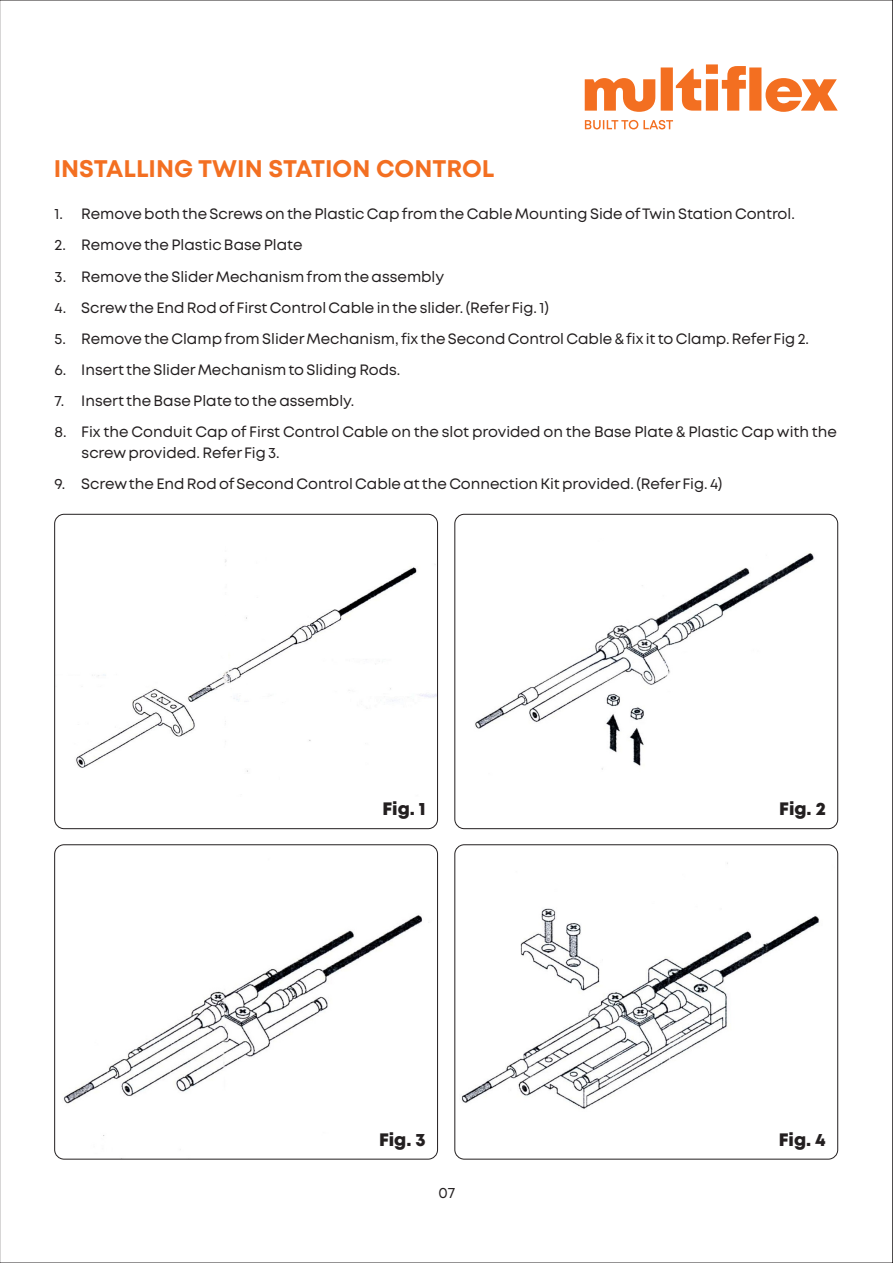
<style>
.page{position:relative;width:893px;height:1263px;background:#fff}
.page>*{position:absolute;margin:0;border:0;box-sizing:border-box;transform-origin:0 0}
.t1{font:700 24px "Mont";color:#f36f21}
.t2{font:800 18px "Mont";letter-spacing:-.005em;color:#231f20}
.t3{font:15px/20.7px "Mont";color:#231f20}
</style>
<div class="page">
<svg style="left:585px;top:64px;width:253px;height:48px"></svg>
<svg style="left:585px;top:120px;width:88px;height:9px"></svg>
<img style="left:55px;top:845px;width:383px;height:314px;border-radius:9px">
<div style="left:54px;top:844px;width:384px;height:315px;border:1px solid #231f20;border-radius:9px"></div>
<img style="left:76px;top:559px;width:360px;height:213px">
<div style="left:54px;top:514px;width:384px;height:315px;border:1px solid #231f20;border-radius:9px"></div>
<img style="left:475px;top:553px;width:339px;height:217px">
<div style="left:454px;top:514px;width:384px;height:315px;border:1px solid #231f20;border-radius:9px"></div>
<img style="left:461px;top:862px;width:358px;height:247px">
<div style="left:454px;top:844px;width:384px;height:315px;border:1px solid #231f20;border-radius:9px"></div>
<h1 class="t1" style="left:54px;top:159px;width:442px">INSTALLING TWIN STATION CONTROL</h1>
<p class="t3" style="left:55px;top:205px;width:742px">1. Remove both the Screws on the Plastic Cap from the Cable Mounting Side ofTwin Station Control.</p>
<p class="t3" style="left:55px;top:236px;width:249px">2. Remove the Plastic Base Plate</p>
<p class="t3" style="left:55px;top:267px;width:391px">3. Remove the SliderMechanism from the assembly</p>
<p class="t3" style="left:55px;top:298px;width:496px">4. Screwthe End Rod ofFirst Control Cable in the slider. (ReferFig. 1)</p>
<p class="t3" style="left:55px;top:329px;width:756px">5. Remove the Clamp from SliderMechanism, fix the Second Control Cable &amp;fix it to Clamp. ReferFig 2.</p>
<p class="t3" style="left:55px;top:360px;width:347px">6. Insert the SliderMechanism to Sliding Rods.</p>
<p class="t3" style="left:55px;top:391px;width:301px">7. Insert the Base Plate to the assembly.</p>
<p class="t3" style="left:82px;top:422px;width:757px;text-indent:-27px">8. Fix the Conduit Cap of First Control Cable on the slot provided on the Base Plate &amp; Plastic Cap with the screwprovided. ReferFig 3.</p>
<p class="t3" style="left:55px;top:474px;width:669px">9. Screwthe End Rod ofSecond Control Cable at the Connection Kit provided. (ReferFig. 4)</p>
<p class="t2" style="left:382px;top:802px;width:45px">Fig. 1</p>
<p class="t2" style="left:779px;top:802px;width:48px">Fig. 2</p>
<p class="t2" style="left:379px;top:1133px;width:48px">Fig. 3</p>
<p class="t2" style="left:779px;top:1133px;width:48px">Fig. 4</p>
<p class="t3" style="left:439px;top:1184px;width:18px">07</p>
</div>
